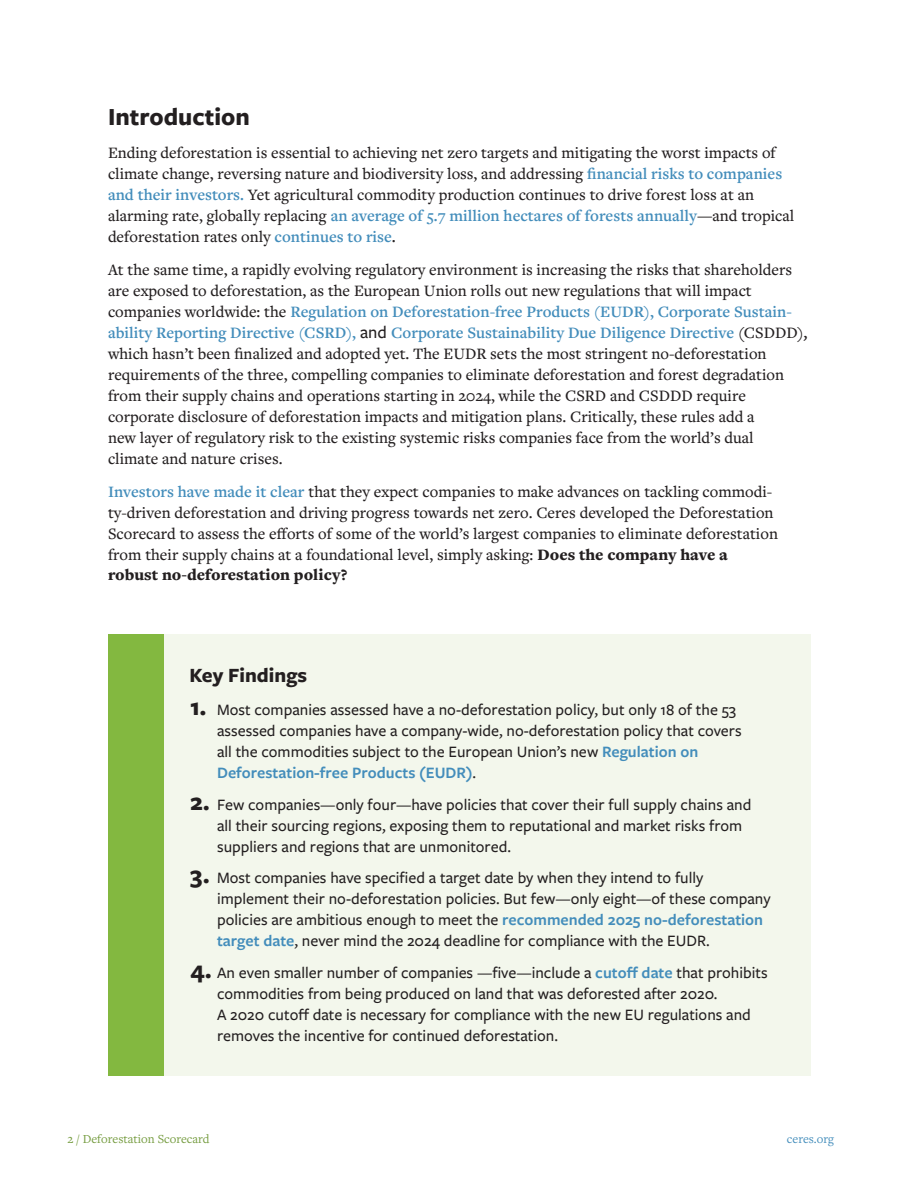
<style>
.page{position:relative;width:918px;height:1188px;background:#fff}
.page>*{position:absolute;margin:0;border:0;box-sizing:border-box;transform-origin:0 0}
.Heading{font:700 25.5px "Freight Sans Pro";color:#231f20}
.Heading-2{font:700 21px "Freight Sans Pro";color:#231f20}
.Body{font:500 16.5px/21px "Freight Text Pro";color:#231f20}
.t1{font:500 16.5px/21px "Freight Sans Pro";color:#231f20}
.Body-2{font:900 16.5px "Freight Text Pro";color:#231f20}
.t2{font:12.75px "Freight Text Pro";color:#749b3e}
.t3{font:12.75px "Freight Text Pro";color:#438dbb}
.s1{font-weight:600;color:#438dbb}
.s2{font-family:"Freight Sans Pro";font-size:18px}
.s3{font-weight:900}
.s4{font-weight:700;font-size:25.5px}
</style>
<div class="page">
<div style="left:163px;top:635px;width:648px;height:441px;background:#f3f7ec"></div>
<div style="left:108px;top:635px;width:55px;height:441px;background:#83b840"></div>
<p class="Heading" style="left:108px;top:99px;width:143px">Introduction</p>
<p class="Body" style="left:108px;top:142px;width:688px">Ending deforestation is essential to achieving net zero targets and mitigating the worst impacts of climate change, reversing nature and biodiversity loss, and addressing <span class="s1">financial risks to companies and their investors.</span> Yet agricultural commodity production continues to drive forest loss at an alarming rate, globally replacing <span class="s1">an average of 5.7 million hectares of forests annually</span>—and tropical deforestation rates only <span class="s1">continues to rise</span><span class="s2">.</span></p>
<p class="Body" style="left:108px;top:259px;width:701px">At the same time, a rapidly evolving regulatory environment is increasing the risks that shareholders are exposed to deforestation, as the European Union rolls out new regulations that will impact companies worldwide: the <span class="s1">Regulation on Deforestation-free Products (EUDR), Corporate Sustain&shy;ability Reporting Directive (CSRD),</span> <span class="s2">and</span> <span class="s1">Corporate Sustainability Due Diligence Directive</span> (CSDDD)<span class="s2">, </span>which hasn’t been finalized and adopted yet. The EUDR sets the most stringent no-deforestation requirements of the three, compelling companies to eliminate deforestation and forest degradation from their supply chains and operations starting in 2024, while the CSRD and CSDDD require corporate disclosure of deforestation impacts and mitigation plans. Critically, these rules add a<br>new layer of regulatory risk to the existing systemic risks companies face from the world’s dual climate and nature crises.</p>
<p class="Body" style="left:108px;top:481px;width:672px"><span class="s1">Investors have made it clear</span> that they expect companies to make advances on tackling commodi&shy;ty-driven deforestation and driving progress towards net zero. Ceres developed the Deforestation Scorecard to assess the efforts of some of the world’s largest companies to eliminate deforestation from their supply chains at a foundational level, simply asking: <span class="s3">Does the company have a</span></p>
<p class="Body-2" style="left:108px;top:563px;width:241px">robust no-deforestation policy?</p>
<p class="Heading-2" style="left:189px;top:661px;width:119px">Key Findings</p>
<p class="t1" style="left:217px;top:699px;width:526px;text-indent:-27px"><span class="s4">1.</span> Most companies assessed have a no-deforestation policy, but only 18 of the 53 assessed companies have a company-wide, no-deforestation policy that covers all the commodities subject to the European Union’s new <span class="s1">Regulation on Deforestation-free Products (EUDR)</span>.</p>
<p class="t1" style="left:217px;top:793px;width:536px;text-indent:-27px"><span class="s4">2.</span> Few companies—only four—have policies that cover their full supply chains and all their sourcing regions, exposing them to reputational and market risks from suppliers and regions that are unmonitored.</p>
<p class="t1" style="left:217px;top:867px;width:555px;text-indent:-27px"><span class="s4">3.</span> Most companies have specified a target date by when they intend to fully implement their no-deforestation policies. But few—only eight—of these company policies are ambitious enough to meet the <span class="s1">recommended 2025 no-deforestation target date</span>, never mind the 2024 deadline for compliance with the EUDR.</p>
<p class="t1" style="left:217px;top:961px;width:552px;text-indent:-27px"><span class="s4">4.</span> An even smaller number of companies —five—include a <span class="s1">cutoff date</span> that prohibits commodities from being produced on land that was deforested after 2020.<br>A 2020 cutoff date is necessary for compliance with the new EU regulations and removes the incentive for continued deforestation.</p>
<p class="t2" style="left:67px;top:1131px;width:144px">2 / Deforestation Scorecard</p>
<p class="t3" style="left:787px;top:1131px;width:49px">ceres.org</p>
</div>
